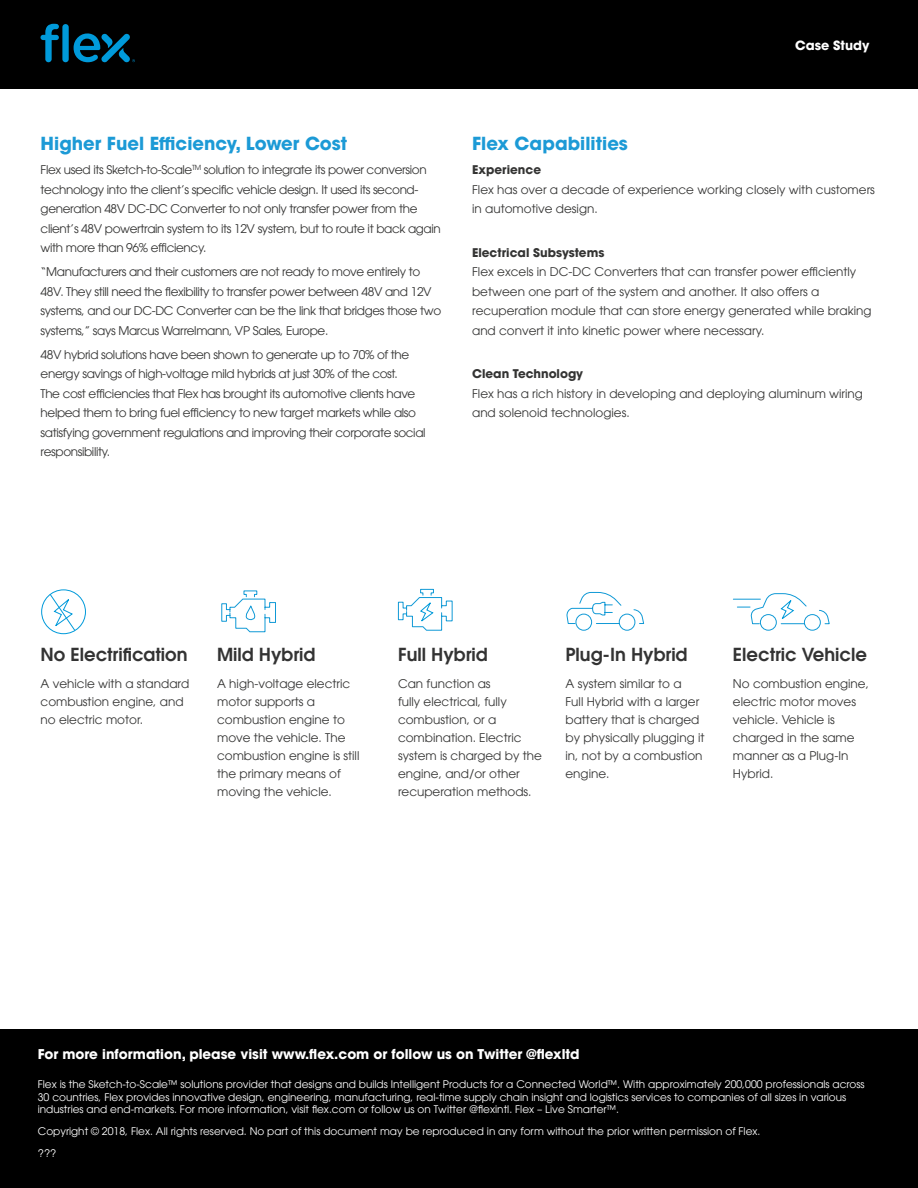
<style>
.page{position:relative;width:918px;height:1188px;background:#fff}
.page>*{position:absolute;margin:0;border:0;box-sizing:border-box;transform-origin:0 0}
.t1{font:600 18px "ITC Avant Garde Pro";color:#333}
.t2{font:700 18px "ITC Avant Garde Pro";color:#1c9ad6}
.t3{font:700 13.5px "ITC Avant Garde Pro";color:#fff}
.t4{font:700 12.75px "ITC Avant Garde Pro";color:#fff}
.t5{font:12px/18px "ITC Avant Garde Pro";color:#343433}
.t6{font:12px/19.5px "ITC Avant Garde Pro";letter-spacing:-.03em;color:#343433}
.t7{font:700 12px "ITC Avant Garde Pro";color:#343433}
.t8{font:10.5px/12.8px "ITC Avant Garde Pro";color:#fff}
</style>
<div class="page">
<div style="left:0;top:0;width:918px;height:89px;background:#000"></div>
<svg style="left:40px;top:24px;width:19px;height:38px"></svg>
<div style="left:62px;top:24px;width:7px;height:38px;background:#009ada;border-radius:3px"></div>
<svg style="left:74px;top:33px;width:61px;height:29px"></svg>
<div style="left:0;top:1029px;width:918px;height:159px;background:#000"></div>
<div style="left:41px;top:590px;width:45px;height:44px;border:1px solid #009ada;border-radius:50%"></div>
<svg style="left:49px;top:593px;width:27px;height:38px"></svg>
<svg style="left:733px;top:593px;width:97px;height:38px"></svg>
<svg style="left:567px;top:592px;width:78px;height:39px"></svg>
<svg style="left:398px;top:589px;width:55px;height:42px"></svg>
<svg style="left:221px;top:590px;width:55px;height:43px"></svg>
<p class="t4" style="left:795px;top:36px;width:76px">Case Study</p>
<h1 class="t2" style="left:41px;top:132px;width:308px">Higher Fuel Efficiency, Lower Cost</h1>
<p class="t6" style="left:41px;top:160px;width:402px">Flex used its Sketch-to-Scale<sup>TM</sup> solution to integrate its power conversion technology into the client’s specific vehicle design. It used its second&shy;generation 48V DC-DC Converter to not only transfer power from the client’s 48V powertrain system to its 12V system, but to route it back again with more than 96% efficiency.</p>
<p class="t6" style="left:41px;top:262px;width:402px">“Manufacturers and their customers are not ready to move entirely to 48V. They still need the flexibility to transfer power between 48V and 12V systems, and our DC-DC Converter can be the link that bridges those two systems,” says Marcus Warrelmann, VP Sales, Europe.</p>
<p class="t6" style="left:41px;top:344px;width:386px">48V hybrid solutions have been shown to generate up to 70% of the energy savings of high-voltage mild hybrids at just 30% of the cost.<br>The cost efficiencies that Flex has brought its automotive clients have helped them to bring fuel efficiency to new target markets while also satisfying government regulations and improving their corporate social responsibility.</p>
<h1 class="t2" style="left:472px;top:132px;width:157px">Flex Capabilities</h1>
<p class="t7" style="left:472px;top:162px;width:70px">Experience</p>
<p class="t5" style="left:472px;top:179px;width:404px;line-height:19.5px">Flex has over a decade of experience working closely with customers in automotive design.</p>
<p class="t7" style="left:472px;top:244px;width:134px">Electrical Subsystems</p>
<p class="t5" style="left:472px;top:262px;width:401px;line-height:19.5px">Flex excels in DC-DC Converters that can transfer power efficiently between one part of the system and another. It also offers a recuperation module that can store energy generated while braking and convert it into kinetic power where necessary.</p>
<p class="t7" style="left:472px;top:366px;width:113px">Clean Technology</p>
<p class="t5" style="left:472px;top:383px;width:392px;line-height:19.5px">Flex has a rich history in developing and deploying aluminum wiring and solenoid technologies.</p>
<h1 class="t1" style="left:41px;top:642px;width:148px">No Electrification</h1>
<p class="t5" style="left:41px;top:674px;width:150px">A vehicle with a standard combustion engine, and no electric motor.</p>
<h1 class="t1" style="left:217px;top:642px;width:100px">Mild Hybrid</h1>
<p class="t5" style="left:217px;top:674px;width:144px">A high-voltage electric motor supports a combustion engine to move the vehicle. The combustion engine is still the primary means of moving the vehicle.</p>
<h1 class="t1" style="left:398px;top:642px;width:91px">Full Hybrid</h1>
<p class="t5" style="left:398px;top:674px;width:145px">Can function as<br>fully electrical, fully combustion, or a combination. Electric system is charged by the engine, and/or other recuperation methods.</p>
<h1 class="t1" style="left:566px;top:642px;width:124px">Plug-In Hybrid</h1>
<p class="t5" style="left:566px;top:674px;width:141px">A system similar to a<br>Full Hybrid with a larger battery that is charged by physically plugging it in, not by a combustion engine.</p>
<h1 class="t1" style="left:733px;top:642px;width:135px">Electric Vehicle</h1>
<p class="t5" style="left:733px;top:674px;width:138px">No combustion engine, electric motor moves vehicle. Vehicle is charged in the same manner as a Plug-In<br>Hybrid.</p>
<p class="t3" style="left:38px;top:1045px;width:543px">For more information, please visit www.flex.com or follow us on Twitter @flexltd</p>
<p class="t8" style="left:38px;top:1078px;width:828px">Flex is the Sketch-to-Scale™ solutions provider that designs and builds Intelligent Products for a Connected World™. With approximately 200,000 professionals across<br>30 countries, Flex provides innovative design, engineering, manufacturing, real-time supply chain insight and logistics services to companies of all sizes in various industries and end-markets. For more information, visit flex.com or follow us on Twitter @flexintl. Flex – Live Smarter™.</p>
<p class="t8" style="left:38px;top:1120px;width:724px;line-height:21.8px">Copyright © 2018, Flex. All rights reserved. No part of this document may be reproduced in any form without the prior written permission of Flex. ???</p>
</div>
